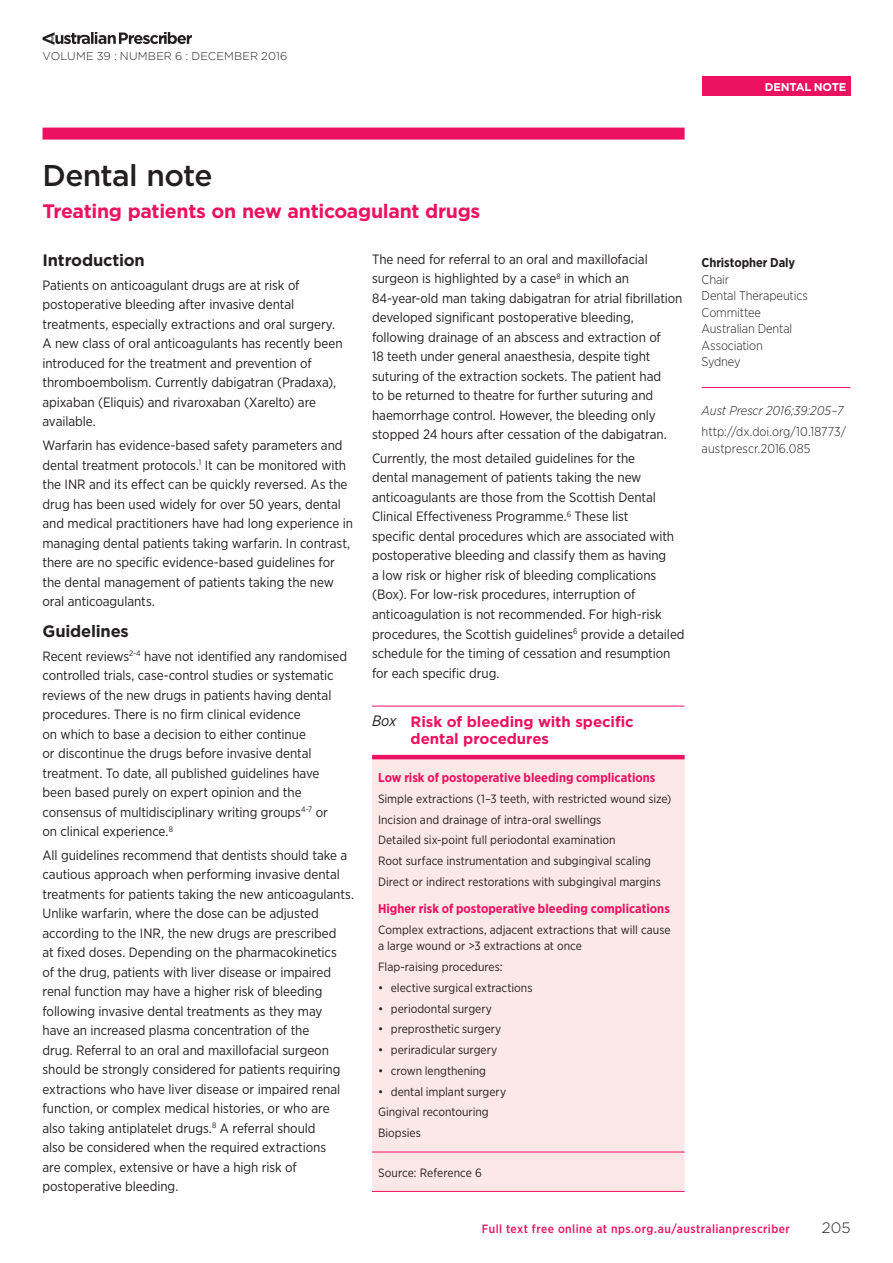
<style>
.page{position:relative;width:893px;height:1263px;background:#fff}
.page>*{position:absolute;margin:0;border:0;box-sizing:border-box;transform-origin:0 0}
.Primary_Heading{font:500 30px "Gotham";letter-spacing:-.02em;color:#231f20}
.Filler_Header{font:700 19.5px "Gotham";letter-spacing:-.02em;color:#ec1161}
.Subheading_Level_1{font:700 16.5px "Gotham";letter-spacing:-.01em;color:#231f20}
.Table_Fig_Header{font:700 15px/17.2px "Gotham";letter-spacing:-.005em;color:#ec1161}
.t1{font:300 15px "Gotham";color:#231f20}
.Body_Text{font:13.5px/19.5px "Gotham Narrow";letter-spacing:-.005em;color:#231f20}
.Table_Fig_Text_Subhe{font:700 12.75px "Gotham Narrow";color:#ec1161}
.Author_Credentials{font:300 12.75px/16.5px "Gotham Narrow";letter-spacing:-.01em;color:#231f20}
.DOI_Citation{font:300 12.75px/16.5px "Gotham Narrow";color:#231f20}
.Citation_Rule_Above{font:italic 300 12.75px "Gotham Narrow";color:#231f20}
.Author_s_Name{font:700 12.75px "Gotham Narrow";letter-spacing:-.005em;color:#231f20}
.Table_Fig_Text{font:12px/16.5px "Gotham Narrow";color:#231f20}
.t2{font:500 12px "Gotham Narrow";letter-spacing:.035em;color:#ec1161}
.Table_Fig_Legend__SD{font:12px "Gotham Narrow";color:#231f20}
.t3{font:300 11.25px "Gotham";letter-spacing:.02em;color:#231f20}
.Section_Header{font:700 11.25px "Gotham";letter-spacing:-.025em;color:#fff}
.s1{font-family:"Gotham Narrow";font-weight:400;font-style:italic;color:#231f20}
</style>
<div class="page">
<svg style="left:43px;top:32px;width:149px;height:13px"></svg>
<div style="left:702px;top:77px;width:148px;height:19px;background:#ec1161"></div>
<div style="left:43px;top:128px;width:642px;height:12px;background:#ec1161"></div>
<div style="left:372px;top:759px;width:313px;height:432px;background:#fde8e8"></div>
<hr style="left:372px;top:706px;width:313px;height:1px;background:#ec1161">
<hr style="left:372px;top:1152px;width:313px;height:1px;background:#ec1161">
<hr style="left:372px;top:1191px;width:313px;height:1px;background:#ec1161">
<hr style="left:372px;top:755px;width:313px;height:4px;background:#ec1161">
<hr style="left:702px;top:387px;width:148px;height:1px;background:#ec1161">
<p class="t3" style="left:43px;top:48px;width:246px">VOLUME 39 : NUMBER 6 : DECEMBER 2016</p>
<p class="Section_Header" style="left:765px;top:79px;width:83px">DENTAL NOTE</p>
<p class="Primary_Heading" style="left:43px;top:155px;width:172px">Dental note</p>
<p class="Filler_Header" style="left:43px;top:198px;width:439px">Treating patients on new anticoagulant drugs</p>
<p class="Subheading_Level_1" style="left:43px;top:249px;width:104px">Introduction</p>
<p class="Body_Text" style="left:43px;top:275px;width:302px">Patients on anticoagulant drugs are at risk of postoperative bleeding after invasive dental treatments, especially extractions and oral surgery.<br>A new class of oral anticoagulants has recently been introduced for the treatment and prevention of thromboembolism. Currently dabigatran (Pradaxa), apixaban (Eliquis) and rivaroxaban (Xarelto) are available.</p>
<p class="Body_Text" style="left:43px;top:435px;width:312px">Warfarin has evidence-based safety parameters and dental treatment protocols.<sup>1</sup> It can be monitored with the INR and its effect can be quickly reversed. As the drug has been used widely for over 50 years, dental and medical practitioners have had long experience in managing dental patients taking warfarin. In contrast, there are no specific evidence-based guidelines for the dental management of patients taking the new oral anticoagulants.</p>
<p class="Subheading_Level_1" style="left:43px;top:620px;width:88px">Guidelines</p>
<p class="Body_Text" style="left:43px;top:646px;width:306px">Recent reviews<sup>2-4</sup> have not identified any randomised controlled trials, case-control studies or systematic reviews of the new drugs in patients having dental procedures. There is no firm clinical evidence<br>on which to base a decision to either continue<br>or discontinue the drugs before invasive dental treatment. To date, all published guidelines have been based purely on expert opinion and the consensus of multidisciplinary writing groups<sup>4-7</sup> or<br>on clinical experience.<sup>8</sup></p>
<p class="Body_Text" style="left:43px;top:845px;width:313px">All guidelines recommend that dentists should take a cautious approach when performing invasive dental treatments for patients taking the new anticoagulants.<br>Unlike warfarin, where the dose can be adjusted according to the INR, the new drugs are prescribed<br>at fixed doses. Depending on the pharmacokinetics<br>of the drug, patients with liver disease or impaired renal function may have a higher risk of bleeding following invasive dental treatments as they may<br>have an increased plasma concentration of the<br>drug. Referral to an oral and maxillofacial surgeon should be strongly considered for patients requiring extractions who have liver disease or impaired renal function, or complex medical histories, or who are also taking antiplatelet drugs.<sup>8</sup> A referral should<br>also be considered when the required extractions<br>are complex, extensive or have a high risk of postoperative bleeding.</p>
<p class="Body_Text" style="left:372px;top:249px;width:312px">The need for referral to an oral and maxillofacial surgeon is highlighted by a case<sup>8</sup> in which an 84-year‑old man taking dabigatran for atrial fibrillation developed significant postoperative bleeding, following drainage of an abscess and extraction of<br>18 teeth under general anaesthesia, despite tight suturing of the extraction sockets. The patient had<br>to be returned to theatre for further suturing and haemorrhage control. However, the bleeding only stopped 24 hours after cessation of the dabigatran.</p>
<p class="Body_Text" style="left:372px;top:448px;width:314px">Currently, the most detailed guidelines for the<br>dental management of patients taking the new anticoagulants are those from the Scottish Dental Clinical Effectiveness Programme.<sup>6</sup> These list<br>specific dental procedures which are associated with postoperative bleeding and classify them as having<br>a low risk or higher risk of bleeding complications (Box). For low-risk procedures, interruption of anticoagulation is not recommended. For high-risk procedures, the Scottish guidelines<sup>6</sup> provide a detailed schedule for the timing of cessation and resumption for each specific drug.</p>
<p class="Table_Fig_Header" style="left:411px;top:713px;width:225px;text-indent:-39px"><span class="s1">Box</span> Risk of bleeding with specific dental procedures</p>
<p class="Table_Fig_Text_Subhe" style="left:378px;top:769px;width:279px">Low risk of postoperative bleeding complications</p>
<p class="Table_Fig_Text" style="left:378px;top:790px;width:295px">Simple extractions (1–3 teeth, with restricted wound size)</p>
<p class="Table_Fig_Text" style="left:378px;top:811px;width:225px">Incision and drainage of intra-oral swellings</p>
<p class="Table_Fig_Text" style="left:378px;top:832px;width:239px">Detailed six-point full periodontal examination</p>
<p class="Table_Fig_Text" style="left:378px;top:852px;width:274px">Root surface instrumentation and subgingival scaling</p>
<p class="Table_Fig_Text" style="left:378px;top:873px;width:284px">Direct or indirect restorations with subgingival margins</p>
<p class="Table_Fig_Text_Subhe" style="left:378px;top:900px;width:293px">Higher risk of postoperative bleeding complications</p>
<p class="Table_Fig_Text" style="left:378px;top:921px;width:294px">Complex extractions, adjacent extractions that will cause a large wound or &gt;3 extractions at once</p>
<p class="Table_Fig_Text" style="left:378px;top:958px;width:126px">Flap-raising procedures:</p>
<p class="Table_Fig_Text" style="left:378px;top:979px;width:156px">• elective surgical extractions</p>
<p class="Table_Fig_Text" style="left:378px;top:1000px;width:115px">• periodontal surgery</p>
<p class="Table_Fig_Text" style="left:378px;top:1021px;width:125px">• preprosthetic surgery</p>
<p class="Table_Fig_Text" style="left:378px;top:1041px;width:121px">• periradicular surgery</p>
<p class="Table_Fig_Text" style="left:378px;top:1062px;width:110px">• crown lengthening</p>
<p class="Table_Fig_Text" style="left:378px;top:1083px;width:130px">• dental implant surgery</p>
<p class="Table_Fig_Text" style="left:378px;top:1104px;width:112px">Gingival recontouring</p>
<p class="Table_Fig_Text" style="left:378px;top:1124px;width:44px">Biopsies</p>
<p class="Table_Fig_Legend__SD" style="left:378px;top:1165px;width:105px">Source: Reference 6</p>
<p class="Author_s_Name" style="left:702px;top:255px;width:95px">Christopher Daly</p>
<p class="Author_Credentials" style="left:702px;top:271px;width:108px">Chair<br>Dental Therapeutics<br>Committee<br>Australian Dental<br>Association<br>Sydney</p>
<p class="Citation_Rule_Above" style="left:702px;top:403px;width:143px">Aust Prescr 2016;39:205–7</p>
<p class="DOI_Citation" style="left:702px;top:423px;width:146px">http://dx.doi.org/10.18773/ austprescr.2016.085</p>
<p class="t2" style="left:482px;top:1221px;width:309px">Full text free online at nps.org.au/australianprescriber</p>
<p class="t1" style="left:822px;top:1218px;width:30px">205</p>
</div>
